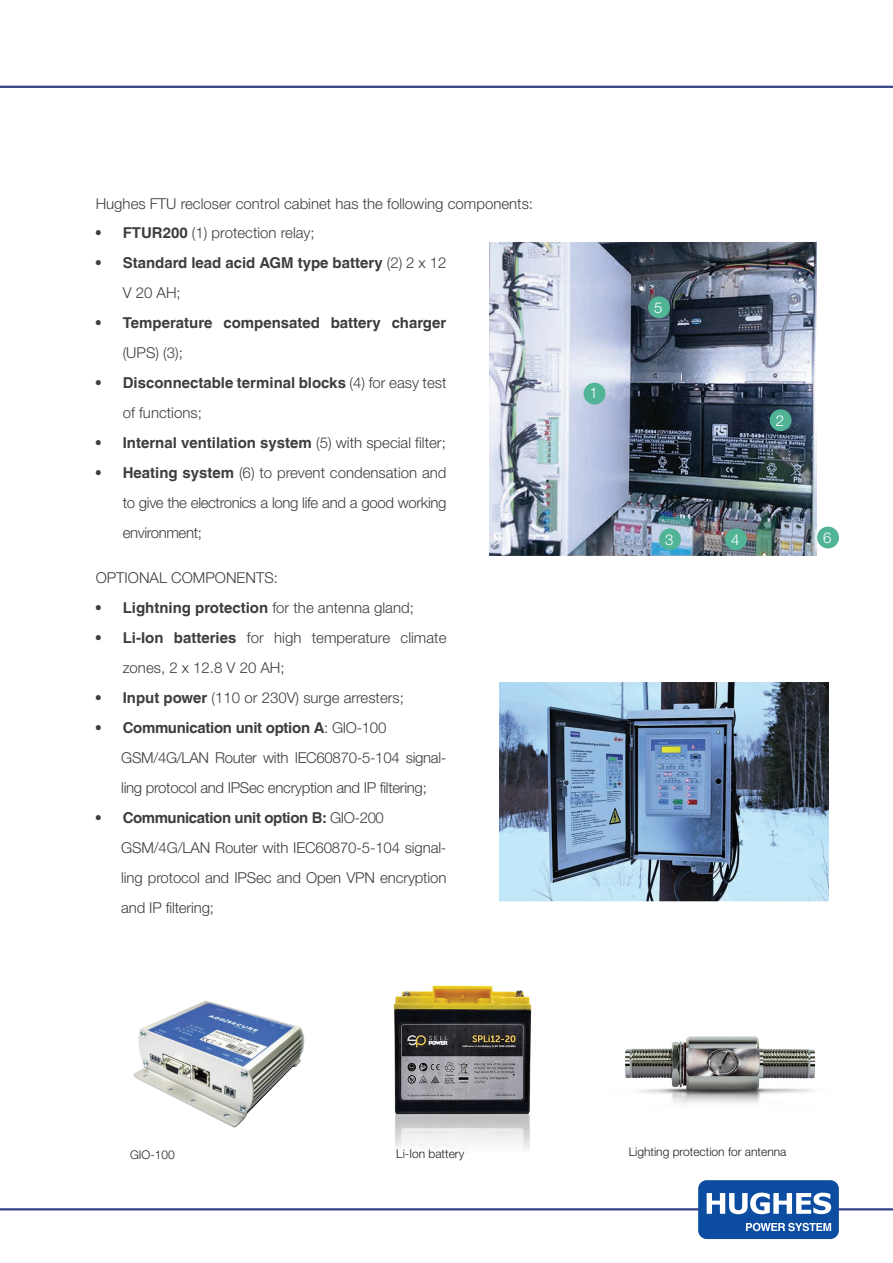
<style>
.page{position:relative;width:893px;height:1263px;background:#fff}
.page>*{position:absolute;margin:0;border:0;box-sizing:border-box;transform-origin:0 0}
.t1{font:300 15px/30px "Helvetica Neue";letter-spacing:-.01em;color:#3e3e3f;text-align:justify}
.t2{font:700 15px "Helvetica LT";color:#3e3e3f}
.t3{font:700 15px "Helvetica LT";letter-spacing:-.02em;color:#3e3e3f}
.t4{font:700 15px "Helvetica LT";letter-spacing:-.025em;color:#3e3e3f}
.t5{font:300 15px "Helvetica Neue";color:#fff}
.t6{font:300 12px "Helvetica Neue";color:#231f20}
.s1{font-family:"Helvetica LT";font-weight:700}
.s2{font-family:"Helvetica Neue";font-weight:300}
</style>
<div class="page">
<img style="left:393px;top:985px;width:139px;height:163px">
<hr style="left:0;top:1208px;width:893px;height:2px;background:#364185">
<div style="left:698px;top:1180px;width:141px;height:59px;background:#0d4da1;border-radius:9px"></div>
<svg style="left:707px;top:1192px;width:124px;height:22px"></svg>
<svg style="left:746px;top:1223px;width:85px;height:8px"></svg>
<hr style="left:0;top:86px;width:893px;height:2px;background:#364185">
<img style="left:490px;top:242px;width:327px;height:314px">
<img style="left:133px;top:1000px;width:172px;height:128px">
<img style="left:500px;top:682px;width:328px;height:219px">
<img style="left:625px;top:1036px;width:191px;height:68px">
<div style="left:584px;top:383px;width:21px;height:22px;background:#52b496;border-radius:50%"></div>
<div style="left:770px;top:409px;width:21px;height:22px;background:#52b496;border-radius:50%"></div>
<div style="left:659px;top:528px;width:22px;height:22px;background:#52b496;border-radius:50%"></div>
<div style="left:725px;top:528px;width:22px;height:22px;background:#52b496;border-radius:50%"></div>
<div style="left:648px;top:296px;width:22px;height:22px;background:#52b496;border-radius:50%"></div>
<div style="left:817px;top:527px;width:22px;height:21px;background:#52b496;border-radius:50%"></div>
<p class="t1" style="left:96px;top:188px;width:439px">Hughes FTU recloser control cabinet has the following components:</p>
<p class="t1" style="left:96px;top:218px;width:221px"><span class="s1">• FTUR200</span> (1) protection relay;</p>
<p class="t2" style="left:96px;top:254px;width:352px">• Standard lead acid AGM type battery <span class="s2">(2) 2 x 12</span></p>
<p class="t1" style="left:123px;top:278px;width:60px">V 20 AH;</p>
<p class="t2" style="left:96px;top:314px;width:352px">• Temperature compensated battery charger</p>
<p class="t1" style="left:123px;top:338px;width:62px">(UPS) (3);</p>
<p class="t2" style="left:96px;top:374px;width:352px">• Disconnectable terminal blocks <span class="s2">(4) for easy test</span></p>
<p class="t1" style="left:123px;top:398px;width:81px">of functions;</p>
<p class="t2" style="left:96px;top:434px;width:352px">• Internal ventilation system <span class="s2">(5) with special filter;</span></p>
<p class="t1" style="left:123px;top:458px;width:325px;text-indent:-27px"><span class="s1">• Heating system</span> (6) to prevent condensation and to give the electronics a long life and a good working environment;</p>
<p class="t1" style="left:96px;top:563px;width:184px">OPTIONAL COMPONENTS:</p>
<p class="t2" style="left:96px;top:599px;width:320px">• Lightning protection <span class="s2">for the antenna gland;</span></p>
<p class="t1" style="left:123px;top:623px;width:325px;text-indent:-27px"><span class="s1">• Li-Ion batteries</span> for high temperature climate zones, 2 x 12.8 V 20 AH;</p>
<p class="t1" style="left:96px;top:683px;width:310px"><span class="s1">• Input power</span> (110 or 230V) surge arresters;</p>
<p class="t3" style="left:96px;top:719px;width:292px">• Communication unit option A<span class="s2">: GIO-100</span></p>
<p class="t1" style="left:121px;top:743px;width:327px">GSM/4G/LAN Router with IEC60870-5-104 signal&shy;ling protocol and IPSec encryption and IP filtering;</p>
<p class="t4" style="left:96px;top:809px;width:290px">• Communication unit option B: <span class="s2">GIO-200</span></p>
<p class="t1" style="left:121px;top:833px;width:327px">GSM/4G/LAN Router with IEC60870-5-104 signal&shy;ling protocol and IPSec and Open VPN encryption and IP filtering;</p>
<p class="t5" style="left:590px;top:383px;width:10px">1</p>
<p class="t5" style="left:654px;top:298px;width:10px">5</p>
<p class="t5" style="left:776px;top:411px;width:10px">2</p>
<p class="t5" style="left:665px;top:530px;width:10px">3</p>
<p class="t5" style="left:731px;top:530px;width:10px">4</p>
<p class="t5" style="left:823px;top:528px;width:10px">6</p>
<p class="t6" style="left:130px;top:1147px;width:46px">GIO-100</p>
<p class="t6" style="left:396px;top:1146px;width:70px">Li-Ion battery</p>
<p class="t6" style="left:629px;top:1144px;width:159px">Lighting protection for antenna</p>
</div>
